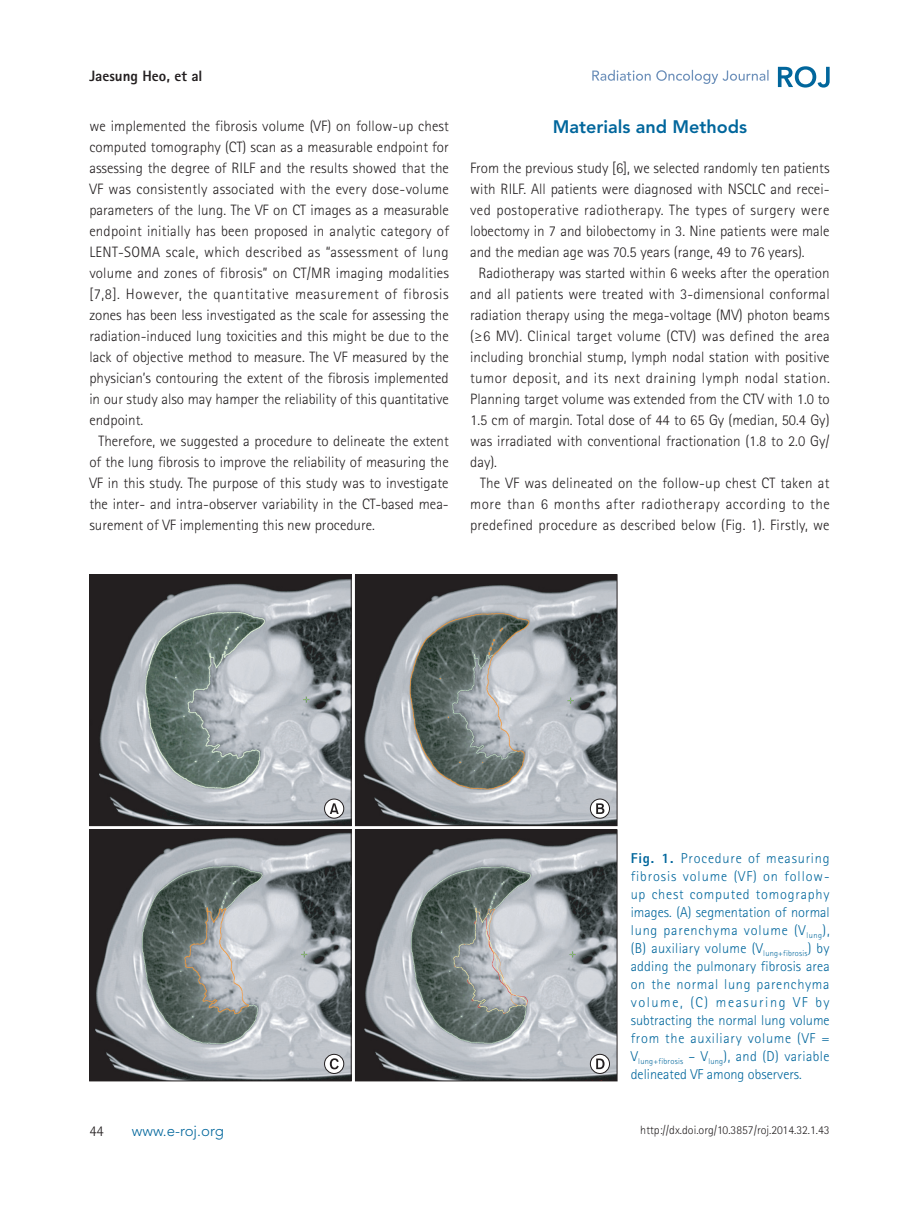
<style>
.page{position:relative;width:919px;height:1217px;background:#fff}
.page>*{position:absolute;margin:0;border:0;box-sizing:border-box;transform-origin:0 0}
.서론{font:800 18px "Avenir LT Std";color:#01669c}
.본문{font:300 15px/21px "Rotis Sans Serif Std";color:#231f20;text-align:justify}
.t1{font:800 15px "Rotis Sans Serif Std";color:#231f20}
.t2{font:300 15px "Avenir LT Std";color:#01669c}
.그림{font:300 14.25px/18px "Rotis Sans Serif Std";color:#01669c;text-align:justify}
.t3{font:300 12px "Rotis Sans Serif Std";color:#231f20}
.s1{font-weight:800}
</style>
<div class="page">
<svg style="left:777px;top:66px;width:52px;height:22px"></svg>
<svg style="left:592px;top:70px;width:176px;height:14px"></svg>
<svg style="left:89px;top:574px;width:528px;height:506px;background:#898d8f"></svg>
<svg style="left:324px;top:798px;width:20px;height:20px"></svg>
<div style="left:324px;top:798px;width:20px;height:20px;border:1px solid #231f20;border-radius:50%"></div>
<svg style="left:330px;top:803px;width:8px;height:10px"></svg>
<svg style="left:590px;top:798px;width:19px;height:20px"></svg>
<div style="left:590px;top:798px;width:19px;height:20px;border:1px solid #231f20;border-radius:50%"></div>
<svg style="left:596px;top:803px;width:8px;height:10px"></svg>
<svg style="left:324px;top:1054px;width:20px;height:19px"></svg>
<div style="left:324px;top:1053px;width:20px;height:20px;border:1px solid #231f20;border-radius:50%"></div>
<svg style="left:330px;top:1058px;width:8px;height:11px"></svg>
<svg style="left:590px;top:1054px;width:19px;height:19px"></svg>
<div style="left:590px;top:1053px;width:19px;height:20px;border:1px solid #231f20;border-radius:50%"></div>
<svg style="left:596px;top:1058px;width:8px;height:10px"></svg>
<p class="t1" style="left:89px;top:66px;width:115px">Jaesung Heo, et al</p>
<p class="본문" style="left:89px;top:115px;width:361px">we implemented the fibrosis volume (VF) on follow-up chest computed tomography (CT) scan as a measurable endpoint for assessing the degree of RILF and the results showed that the VF was consistently associated with the every dose-volume parameters of the lung. The VF on CT images as a measurable endpoint initially has been proposed in analytic category of LENT-SOMA scale, which described as “assessment of lung volume and zones of fibrosis” on CT/MR imaging modalities [7,8]. However, the quantitative measurement of fibrosis zones has been less investigated as the scale for assessing the radiation-induced lung toxicities and this might be due to the lack of objective method to measure. The VF measured by the physician’s contouring the extent of the fibrosis implemented in our study also may hamper the reliability of this quantitative endpoint.</p>
<p class="본문" style="left:89px;top:430px;width:361px;text-indent:9px">Therefore, we suggested a procedure to delineate the extent of the lung fibrosis to improve the reliability of measuring the VF in this study. The purpose of this study was to investigate the inter- and intra-observer variability in the CT-based mea&shy;surement of VF implementing this new procedure.</p>
<p class="서론" style="left:552px;top:116px;width:196px">Materials and Methods</p>
<p class="본문" style="left:470px;top:157px;width:361px">From the previous study [6], we selected randomly ten patients with RILF. All patients were diagnosed with NSCLC and recei&shy;ved postoperative radiotherapy. The types of surgery were lobectomy in 7 and bilobectomy in 3. Nine patients were male and the median age was 70.5 years (range, 49 to 76 years).</p>
<p class="본문" style="left:470px;top:262px;width:361px;text-indent:8px">Radiotherapy was started within 6 weeks after the operation and all patients were treated with 3-dimensional conformal radiation therapy using the mega-voltage (MV) photon beams (≥6 MV). Clinical target volume (CTV) was defined the area including bronchial stump, lymph nodal station with positive tumor deposit, and its next draining lymph nodal station.<br>Planning target volume was extended from the CTV with 1.0 to 1.5 cm of margin. Total dose of 44 to 65 Gy (median, 50.4 Gy) was irradiated with conventional fractionation (1.8 to 2.0 Gy/ day).</p>
<p class="본문" style="left:470px;top:472px;width:361px;text-indent:10px">The VF was delineated on the follow-up chest CT taken at more than 6 months after radiotherapy according to the predefined procedure as described below (Fig. 1). Firstly, we</p>
<p class="그림" style="left:630px;top:848px;width:200px"><span class="s1">Fig. 1.</span> Procedure of measuring fibrosis volume (VF) on follow&shy;up chest computed tomography images. (A) segmentation of normal lung parenchyma volume (V<sub>lung</sub>), (B) auxiliary volume (V<sub>lung+fibrosis</sub>) by adding the pulmonary fibrosis area on the normal lung parenchyma volume, (C) measuring VF by subtracting the normal lung volume from the auxiliary volume (VF = V<sub>lung+fibrosis</sub> – V<sub>lung</sub>), and (D) variable delineated VF among observers.</p>
<p class="본문" style="left:89px;top:1120px;width:16px">44</p>
<p class="t2" style="left:132px;top:1121px;width:94px">www.e-roj.org</p>
<p class="t3" style="left:640px;top:1122px;width:191px">http://dx.doi.org/10.3857/roj.2014.32.1.43</p>
</div>
